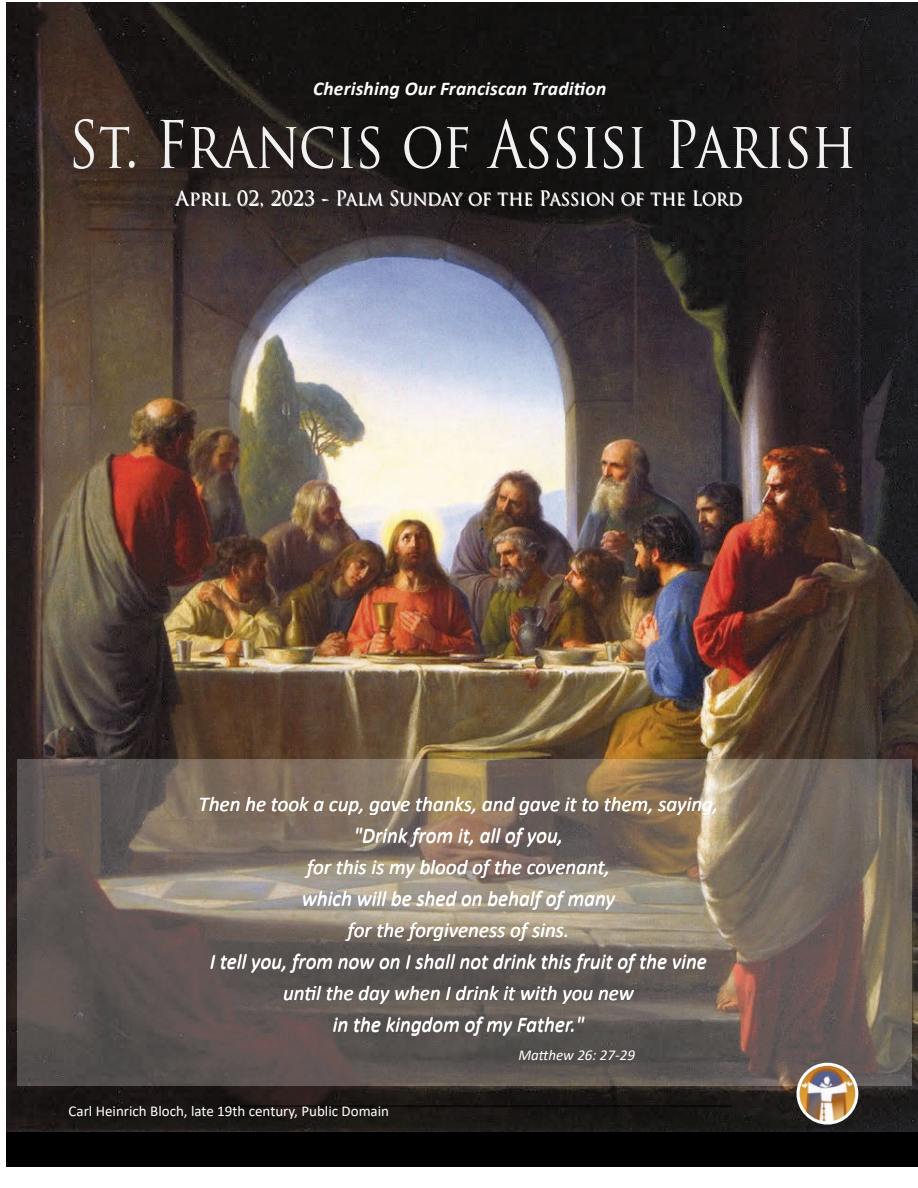
<style>
.page{position:relative;width:918px;height:1188px;background:#fff}
.page>*{position:absolute;margin:0;border:0;box-sizing:border-box;transform-origin:0 0}
.t1{font:63.9px "Pvhpcl Trajan Pro";color:#f1f1f1;scale:.83 1}
.t2{font:italic 21px "Mfylry Calibri";color:#fff}
.t3{font:italic 21px "Spmtls Calibri";color:#fff}
.t4{font:19.5px "Vndfyx Trajan Pro";letter-spacing:-.01em;color:#fff}
.t5{font:italic 700 19.5px "Calibri";letter-spacing:.01em;color:#fff}
.t6{font:15px "Calibri";color:#fff}
.t7{font:italic 15px "Spmtls Calibri";color:#fff}
</style>
<div class="page">
<img style="left:6px;top:2px;width:912px;height:1130px">
<hr style="left:218px;top:1106px;width:513px;height:1px;background:#000">
<svg style="left:17px;top:760px;width:895px;height:326px;background:#74685f"></svg>
<img style="left:798px;top:1064px;width:59px;height:59px;border-radius:29px">
<div style="left:797px;top:1063px;width:61px;height:62px;border:3px solid #fff;border-radius:50%"></div>
<div style="left:6px;top:1132px;width:912px;height:34px;background:#000"></div>
<p class="t5" style="left:313px;top:75px;width:295px">Cherishing Our Franciscan Tradition</p>
<p class="t1" style="left:68px;top:104px;width:951px">St. Francis of Assisi Parish</p>
<p class="t4" style="left:175px;top:187px;width:569px">April 02, 2023 - Palm Sunday of the Passion of the Lord</p>
<p class="t2" style="left:199px;top:790px;width:521px">Then he took a cup, gave thanks, and gave it to them, saying,</p>
<p class="t2" style="left:354px;top:821px;width:211px">"Drink from it, all of you,</p>
<p class="t2" style="left:307px;top:853px;width:304px">for this is my blood of the covenant,</p>
<p class="t2" style="left:302px;top:884px;width:315px">which will be shed on behalf of many</p>
<p class="t2" style="left:348px;top:916px;width:223px">for the forgiveness of sins.</p>
<p class="t2" style="left:210px;top:947px;width:499px">I tell you, from now on I shall not drink this fruit of the vine</p>
<p class="t3" style="left:283px;top:979px;width:352px">until the day when I drink it with you new</p>
<p class="t2" style="left:333px;top:1010px;width:253px">in the kingdom of my Father."</p>
<p class="t7" style="left:518px;top:1045px;width:118px">Matthew 26: 27-29</p>
<p class="t6" style="left:69px;top:1100px;width:322px">Carl Heinrich Bloch, late 19th century, Public Domain</p>
</div>
